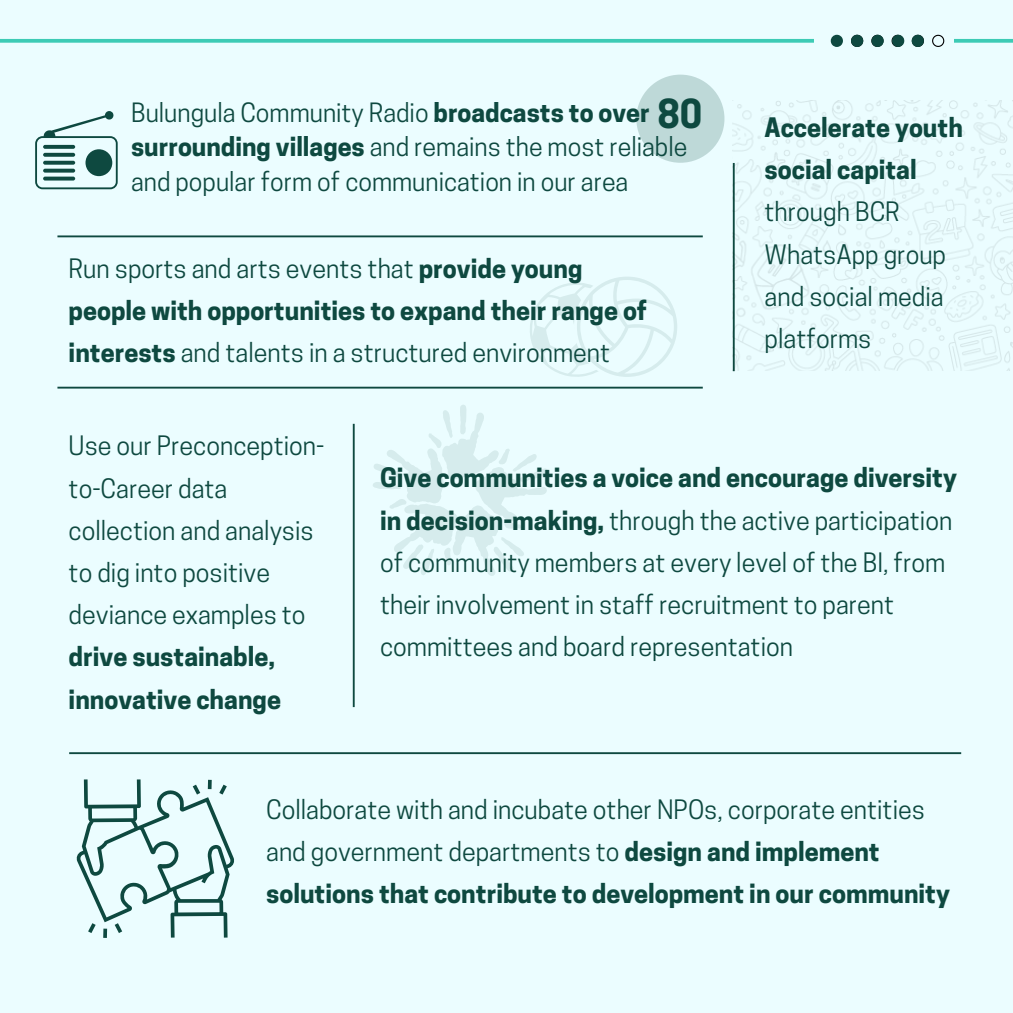
<style>
.page{position:relative;width:1013px;height:1013px;background:#fff}
.page>*{position:absolute;margin:0;border:0;box-sizing:border-box;transform-origin:0 0}
.t1{font:700 37.5px "Cooper Hewitt";color:#0e4940}
.t2{font:25.12px/42.2px "Cooper Hewitt";color:#0e4940}
.t3{font:700 25.12px/42.2px "Cooper Hewitt";color:#0e4940}
.t4{font:25px/34.8px "Cooper Hewitt";color:#0e4940}
.s1{font-weight:700}
.s2{font-weight:400}
</style>
<div class="page">
<div style="left:0;top:0;width:1012px;height:1012px;background:#ebfdff"></div>
<hr style="left:57px;top:235px;width:645px;height:2px;background:#0e4940">
<hr style="left:57px;top:387px;width:645px;height:1px;background:#0e4940">
<svg style="left:35px;top:111px;width:83px;height:78px"></svg>
<hr style="left:43px;top:177px;width:32px;height:3px;background:#0e4940;border-radius:2px">
<svg style="left:43px;top:161px;width:32px;height:4px"></svg>
<svg style="left:43px;top:153px;width:32px;height:4px"></svg>
<svg style="left:43px;top:169px;width:32px;height:4px"></svg>
<div style="left:636px;top:75px;width:88px;height:88px;background:#bed9d8;border-radius:50%"></div>
<img style="left:732px;top:101px;width:280px;height:270px">
<svg style="left:530px;top:277px;width:147px;height:100px"></svg>
<hr style="left:353px;top:424px;width:2px;height:283px;background:#0e4940">
<svg style="left:373px;top:405px;width:175px;height:171px"></svg>
<hr style="left:69px;top:752px;width:892px;height:2px;background:#0e4940">
<svg style="left:77px;top:779px;width:157px;height:158px"></svg>
<svg style="left:208px;top:779px;width:4px;height:10px"></svg>
<svg style="left:0;top:39px;width:1012px;height:4px;background:#4aceba"></svg>
<div style="left:813px;top:26px;width:140px;height:30px;background:#ebfdff"></div>
<svg style="left:830px;top:35px;width:13px;height:12px"></svg>
<svg style="left:932px;top:35px;width:12px;height:12px"></svg>
<svg style="left:851px;top:35px;width:12px;height:12px"></svg>
<svg style="left:871px;top:35px;width:12px;height:12px"></svg>
<svg style="left:891px;top:35px;width:13px;height:12px"></svg>
<svg style="left:911px;top:35px;width:13px;height:12px"></svg>
<h1 class="t1" style="left:657px;top:100px;width:46px">80</h1>
<p class="t4" style="left:131px;top:98px;width:558px">Bulungula Community Radio <span class="s1">broadcasts to over surrounding villages</span> and remains the most reliable and popular form of communication in our area</p>
<p class="t3" style="left:69px;top:251px;width:580px"><span class="s2">Run sports and arts events that</span> provide young people with opportunities to expand their range of interests <span class="s2">and talents in a structured environment</span></p>
<p class="t3" style="left:764px;top:110px;width:200px">Accelerate youth social capital</p>
<p class="t2" style="left:764px;top:194px;width:183px">through BCR<br>WhatsApp group and social media platforms</p>
<p class="t2" style="left:69px;top:428px;width:257px">Use our Preconception&shy;to-Career data collection and analysis to dig into positive deviance examples to</p>
<p class="t3" style="left:69px;top:639px;width:214px">drive sustainable, innovative change</p>
<p class="t2" style="left:380px;top:460px;width:578px"><span class="s1">Give communities a voice and encourage diversity in decision-making,</span> through the active participation of community members at every level of the BI, from their involvement in staff recruitment to parent committees and board representation</p>
<p class="t2" style="left:266px;top:791px;width:685px">Collaborate with and incubate other NPOs, corporate entities and government departments to <span class="s1">design and implement solutions that contribute to development in our community</span></p>
</div>
